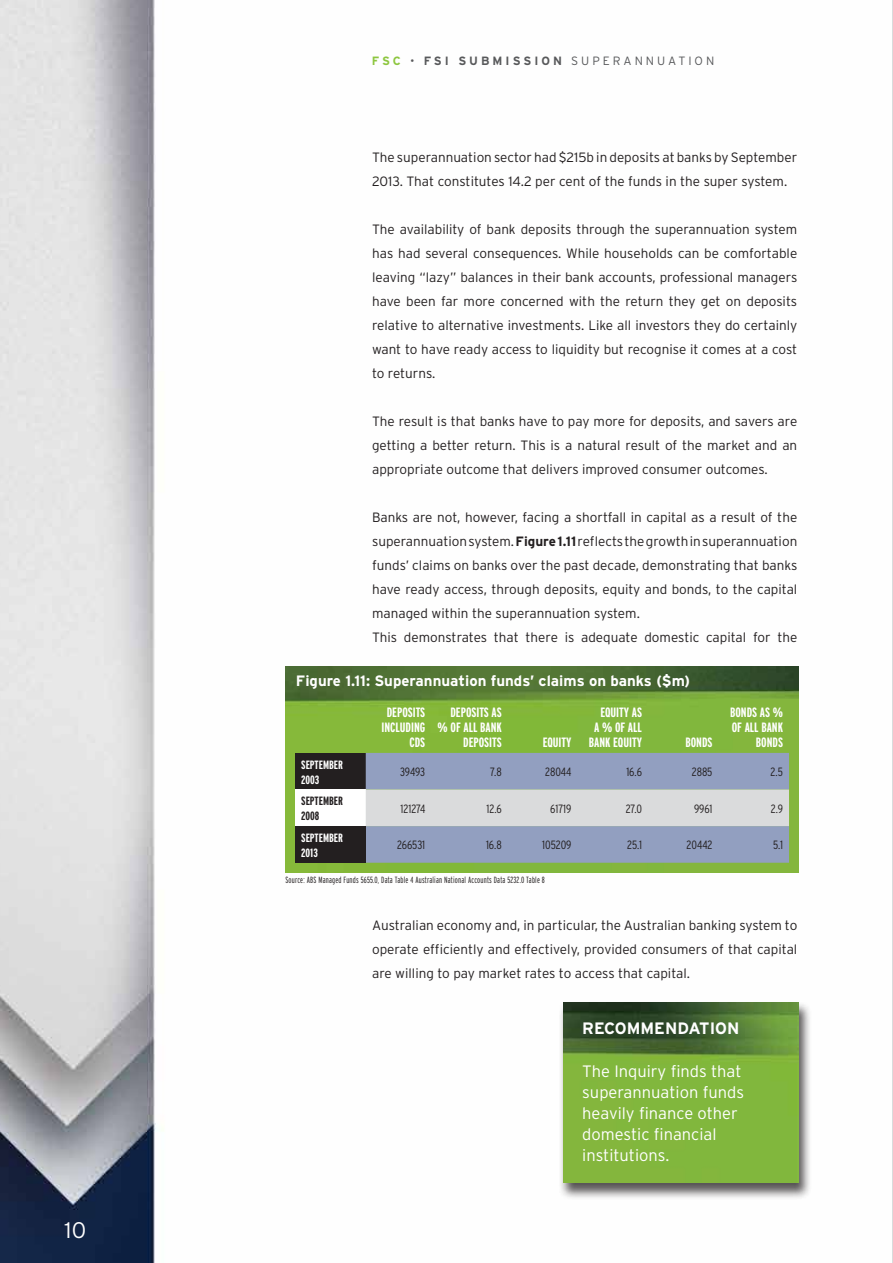
<style>
.page{position:relative;width:893px;height:1263px;background:#fff}
.page>*{position:absolute;margin:0;border:0;box-sizing:border-box;transform-origin:0 0}
.t1{font:300 22.5px "Interstate";color:#fff}
.t2{font:300 16.5px/21px "Interstate";color:#fff}
.t3{font:700 16.5px "Interstate";color:#fff}
.t4{font:700 15px "Interstate";color:#fff}
.t5{font:300 13.5px/24px "Interstate";color:#231f20;text-align:justify}
.t6{font:700 extra-condensed 13.5px/15px "Interstate";color:#fff;text-align:right;scale:1.06 1}
.t7{font:300 condensed 12px "Interstate";letter-spacing:-.005em;color:#231f20}
.t8{font:300 12px "Interstate";letter-spacing:.25em;color:#58595b}
.t9{font:700 extra-condensed 12px/15px "Interstate";color:#fff;scale:1.06 1}
.t10{font:700 extra-condensed 12px/15px "Interstate";color:#231f20;scale:1.06 1}
.t11{font:300 extra-condensed 9px "Interstate";letter-spacing:.02em;color:#231f20}
.s1{font-weight:700;color:#8dc63f}
.s2{font-weight:700}
</style>
<div class="page">
<img style="left:0;top:0;width:799px;height:1263px">
<hr style="left:892px;top:0;width:1px;height:1263px;background:#b8babc">
<img style="left:285px;top:666px;width:513px;height:207px">
<div style="left:295px;top:753px;width:71px;height:36px;background:#231f20"></div>
<div style="left:366px;top:753px;width:423px;height:110px;background:#929fc0"></div>
<div style="left:295px;top:789px;width:71px;height:37px;background:#fff"></div>
<div style="left:366px;top:789px;width:423px;height:37px;background:#dadbdc"></div>
<div style="left:295px;top:826px;width:71px;height:37px;background:#231f20"></div>
<div style="left:558px;top:1001px;width:254px;height:199px;background:#231f20;opacity:.75"></div>
<img style="left:564px;top:1002px;width:234px;height:180px">
<h1 class="t1" style="left:65px;top:1217px;width:23px">10</h1>
<p class="t8" style="left:372px;top:53px;width:344px"><span class="s1">FSC</span> • <span class="s2">FSI SUBMISSION</span> SUPERANNUATION</p>
<p class="t5" style="left:372px;top:145px;width:427px">The superannuation sector had $215b in deposits at banks by September<br>2013. That constitutes 14.2 per cent of the funds in the super system.</p>
<p class="t5" style="left:372px;top:217px;width:427px">The availability of bank deposits through the superannuation system has had several consequences. While households can be comfortable leaving “lazy” balances in their bank accounts, professional managers have been far more concerned with the return they get on deposits relative to alternative investments. Like all investors they do certainly want to have ready access to liquidity but recognise it comes at a cost to returns.</p>
<p class="t5" style="left:372px;top:409px;width:427px">The result is that banks have to pay more for deposits, and savers are getting a better return. This is a natural result of the market and an appropriate outcome that delivers improved consumer outcomes.</p>
<p class="t5" style="left:372px;top:505px;width:427px;text-align:left">Banks are not, however, facing a shortfall in capital as a result of the superannuation system. <span class="s2">Figure 1.11</span> reflects the growth in superannuation funds’ claims on banks over the past decade, demonstrating that banks have ready access, through deposits, equity and bonds, to the capital managed within the superannuation system.<br>This demonstrates that there is adequate domestic capital for the</p>
<p class="t4" style="left:296px;top:672px;width:396px">Figure 1.11: Superannuation funds’ claims on banks ($m)</p>
<p class="t6" style="left:381px;top:704px;width:43px">DEPOSITS<br>INCLUDING<br>CD S</p>
<p class="t6" style="left:438px;top:704px;width:62px">DEPOSITS AS % OF ALL BANK<br>DEPOSITS</p>
<p class="t6" style="left:589px;top:704px;width:52px">EQUITY AS<br>A % OF ALL<br>BANK EQUITY</p>
<p class="t6" style="left:543px;top:734px;width:29px">EQUITY</p>
<p class="t6" style="left:685px;top:734px;width:27px">BONDS</p>
<p class="t6" style="left:730px;top:704px;width:51px">BONDS AS %<br>OF ALL BANK<br>BONDS</p>
<p class="t9" style="left:301px;top:757px;width:41px">SEPTEMBER<br>2003</p>
<p class="t7" style="left:400px;top:764px;width:27px">39493</p>
<p class="t7" style="left:490px;top:764px;width:13px">7.8</p>
<p class="t7" style="left:545px;top:764px;width:28px">28044</p>
<p class="t7" style="left:626px;top:764px;width:17px">16.6</p>
<p class="t7" style="left:692px;top:764px;width:22px">2885</p>
<p class="t7" style="left:771px;top:764px;width:14px">2.5</p>
<p class="t10" style="left:301px;top:793px;width:41px">SEPTEMBER<br>2008</p>
<p class="t7" style="left:400px;top:801px;width:26px">121274</p>
<p class="t7" style="left:486px;top:801px;width:17px">12.6</p>
<p class="t7" style="left:550px;top:801px;width:23px">61719</p>
<p class="t7" style="left:626px;top:801px;width:18px">27.0</p>
<p class="t7" style="left:694px;top:801px;width:20px">9961</p>
<p class="t7" style="left:771px;top:801px;width:14px">2.9</p>
<p class="t9" style="left:301px;top:830px;width:41px">SEPTEMBER<br>2013</p>
<p class="t7" style="left:397px;top:838px;width:30px">266531</p>
<p class="t7" style="left:486px;top:838px;width:17px">16.8</p>
<p class="t7" style="left:542px;top:838px;width:31px">105209</p>
<p class="t7" style="left:627px;top:838px;width:16px">25.1</p>
<p class="t7" style="left:687px;top:838px;width:27px">20442</p>
<p class="t7" style="left:773px;top:838px;width:11px">5.1</p>
<p class="t11" style="left:285px;top:874px;width:261px">Source: ABS Managed Funds 5655.0, Data Table 4 Australian National Accounts Data 5232.0 Table 8</p>
<p class="t5" style="left:372px;top:913px;width:427px">Australian economy and, in particular, the Australian banking system to operate efficiently and effectively, provided consumers of that capital are willing to pay market rates to access that capital.</p>
<p class="t3" style="left:582px;top:1018px;width:159px">RECOMMENDATION</p>
<p class="t2" style="left:582px;top:1061px;width:163px">The Inquiry finds that superannuation funds heavily finance other domestic financial institutions.</p>
</div>
